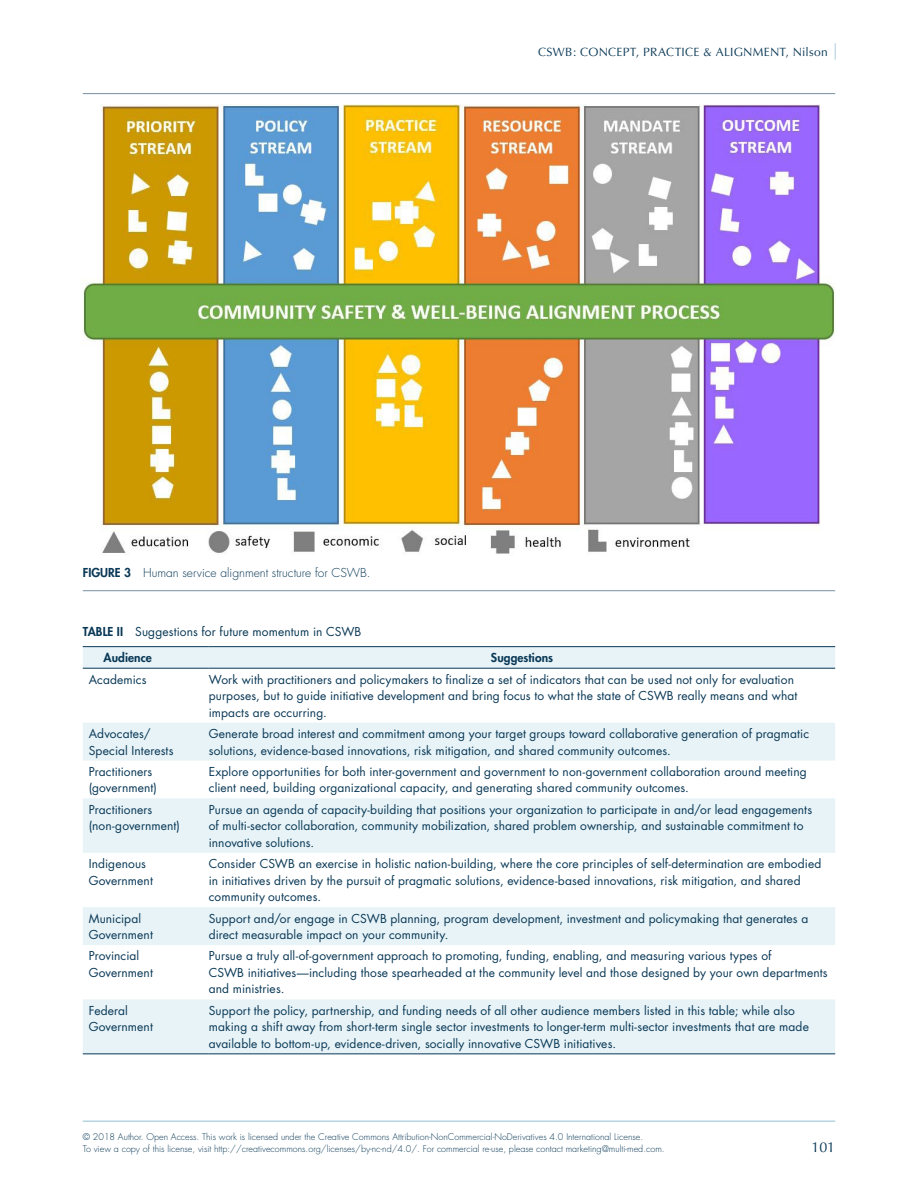
<style>
.page{position:relative;width:918px;height:1188px;background:#fff}
.page>*{position:absolute;margin:0;border:0;box-sizing:border-box;transform-origin:0 0}
.t1{font:14.25px "Optima";color:#093856}
.Tables{font:12px/16.5px "Futura";letter-spacing:.01em;color:#093856}
.Figure_Captions{font:300 12px "Futura";color:#093856}
.t2{font:12px "Optima";letter-spacing:.02em;color:#093856}
.Tables-2{font:800 12px "Futura";letter-spacing:.005em;color:#093856}
.t3{font:300 9px/12px "Futura";color:#093856}
.s1{font-weight:800}
</style>
<div class="page">
<hr style="left:83px;top:1121px;width:752px;height:1px;background:#3a89b0">
<svg style="left:835px;top:43px;width:1px;height:17px"></svg>
<svg style="left:83px;top:647px;width:752px;height:407px;fill:#ebf5f8"></svg>
<hr style="left:83px;top:646px;width:126px;height:1px;background:#093856">
<hr style="left:209px;top:646px;width:626px;height:1px;background:#093856">
<hr style="left:83px;top:668px;width:126px;height:1px;background:#093856">
<hr style="left:209px;top:668px;width:626px;height:1px;background:#093856">
<hr style="left:83px;top:1054px;width:126px;height:1px;background:#093856">
<hr style="left:209px;top:1054px;width:626px;height:1px;background:#093856">
<hr style="left:83px;top:93px;width:752px;height:1px;background:#849cab">
<hr style="left:83px;top:590px;width:752px;height:1px;background:#849cab">
<img style="left:83px;top:105px;width:752px;height:449px">
<p class="t2" style="left:538px;top:45px;width:291px">CSWB: CONCEPT, PRACTICE &amp; ALIGNMENT, Nilson</p>
<p class="Figure_Captions" style="left:83px;top:565px;width:289px"><span class="s1">FIGURE 3</span> Human service alignment structure for CSWB.</p>
<p class="Tables" style="left:83px;top:623px;width:280px"><span class="s1">TABLE II</span> Suggestions for future momentum in CSWB</p>
<p class="Tables-2" style="left:104px;top:650px;width:50px">Audience</p>
<p class="Tables-2" style="left:491px;top:650px;width:64px">Suggestions</p>
<p class="Tables" style="left:89px;top:671px;width:59px">Academics</p>
<p class="Tables" style="left:209px;top:671px;width:590px">Work with practitioners and policymakers to finalize a set of indicators that can be used not only for evaluation purposes, but to guide initiative development and bring focus to what the state of CSWB really means and what impacts are occurring.</p>
<p class="Tables" style="left:89px;top:725px;width:86px">Advocates/<br>Special Interests</p>
<p class="Tables" style="left:209px;top:725px;width:602px">Generate broad interest and commitment among your target groups toward collaborative generation of pragmatic solutions, evidence-based innovations, risk mitigation, and shared community outcomes.</p>
<p class="Tables" style="left:89px;top:763px;width:70px">Practitioners (government)</p>
<p class="Tables" style="left:209px;top:763px;width:600px">Explore opportunities for both inter-government and government to non-government collaboration around meeting client need, building organizational capacity, and generating shared community outcomes.</p>
<p class="Tables" style="left:89px;top:801px;width:93px">Practitioners (non-government)</p>
<p class="Tables" style="left:209px;top:801px;width:605px">Pursue an agenda of capacity-building that positions your organization to participate in and/or lead engagements of multi-sector collaboration, community mobilization, shared problem ownership, and sustainable commitment to innovative solutions.</p>
<p class="Tables" style="left:89px;top:855px;width:66px">Indigenous<br>Government</p>
<p class="Tables" style="left:209px;top:855px;width:614px">Consider CSWB an exercise in holistic nation-building, where the core principles of self-determination are embodied in initiatives driven by the pursuit of pragmatic solutions, evidence-based innovations, risk mitigation, and shared community outcomes.</p>
<p class="Tables" style="left:89px;top:910px;width:66px">Municipal<br>Government</p>
<p class="Tables" style="left:209px;top:910px;width:601px">Support and/or engage in CSWB planning, program development, investment and policymaking that generates a direct measurable impact on your community.</p>
<p class="Tables" style="left:89px;top:948px;width:66px">Provincial<br>Government</p>
<p class="Tables" style="left:209px;top:948px;width:620px">Pursue a truly all-of-government approach to promoting, funding, enabling, and measuring various types of<br>CSWB initiatives—including those spearheaded at the community level and those designed by your own departments and ministries.</p>
<p class="Tables" style="left:89px;top:1002px;width:66px">Federal<br>Government</p>
<p class="Tables" style="left:209px;top:1002px;width:602px">Support the policy, partnership, and funding needs of all other audience members listed in this table; while also making a shift away from short-term single sector investments to longer-term multi-sector investments that are made available to bottom-up, evidence-driven, socially innovative CSWB initiatives.</p>
<p class="t3" style="left:83px;top:1131px;width:583px">© 2018 Author. Open Access. This work is licensed under the Creative Commons Attribution-NonCommercial-NoDerivatives 4.0 International License.<br>To view a copy of this license, visit http://creativecommons.org/licenses/by-nc-nd/4.0/. For commercial re-use, please contact marketing@multi-med.com.</p>
<p class="t1" style="left:811px;top:1139px;width:25px">101</p>
</div>
